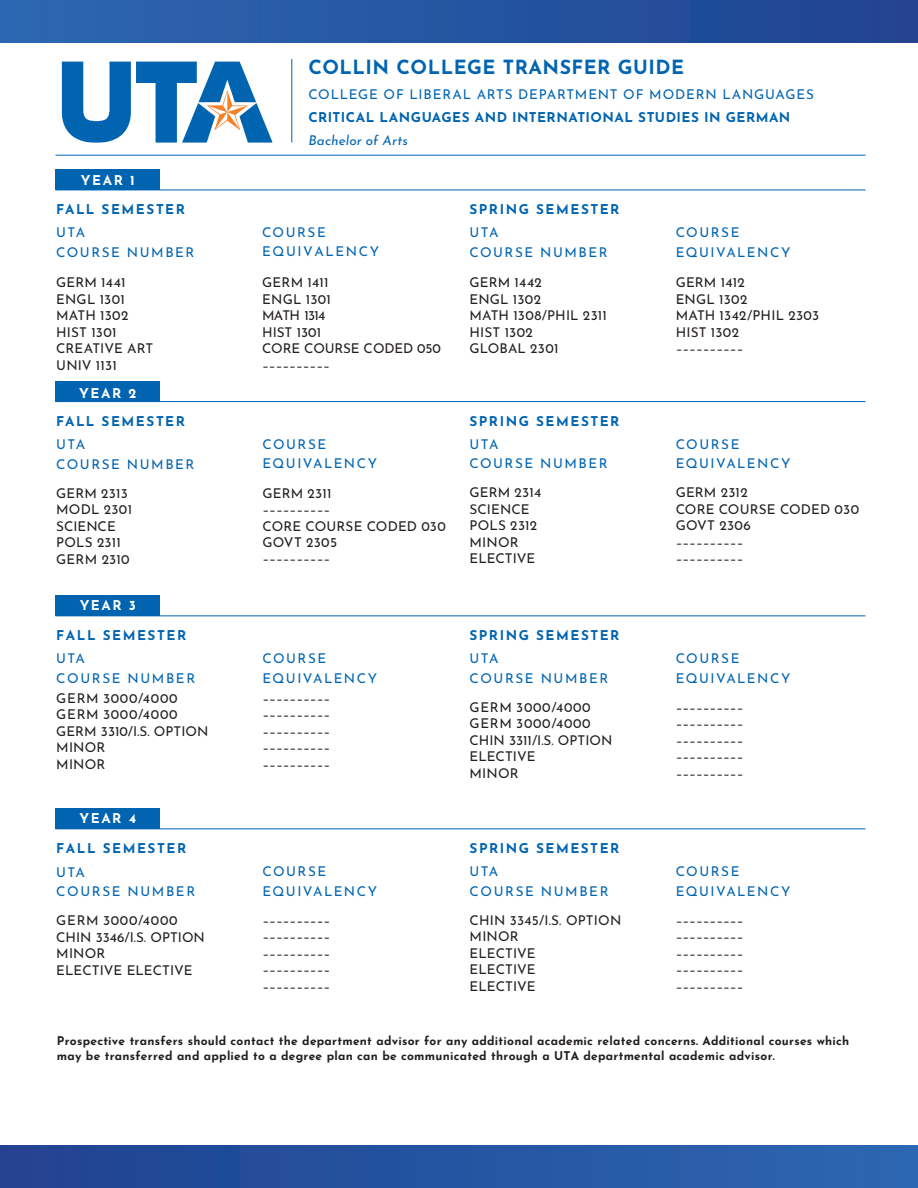
<style>
.page{position:relative;width:918px;height:1188px;background:#fff}
.page>*{position:absolute;margin:0;border:0;box-sizing:border-box;transform-origin:0 0}
.t1{font:700 19.5px "Josefin Sans";letter-spacing:.025em;color:#0064b1}
.t2{font:13.5px/16.5px "Josefin Sans";letter-spacing:.015em;color:#231f20}
.t3{font:13.5px/19.5px "Josefin Sans";letter-spacing:.115em;color:#0064b1}
.t4{font:700 13.5px/23.5px "Josefin Sans";letter-spacing:.11em;color:#0064b1}
.t5{font:700 13.5px/23px "Josefin Sans";letter-spacing:.035em;color:#0064b1}
.t6{font:13.5px/20px "Josefin Sans";letter-spacing:.115em;color:#231f20}
.t7{font:13.5px/16.5px "Josefin Sans";letter-spacing:.05em;color:#231f20}
.t8{font:700 13.5px "Josefin Sans";letter-spacing:.11em;color:#fff}
.t9{font:700 12px/14.4px "Josefin Sans";letter-spacing:.02em;color:#231f20}
.s1{font-style:inherit}
.s2{font-weight:400}
.s3{font-weight:400;font-style:italic}
.s4{color:#231f20}
.s5{color:#0064b1}
</style>
<div class="page">
<div style="left:56px;top:169px;width:104px;height:21px;background:#0064b1"></div>
<div style="left:56px;top:381px;width:104px;height:21px;background:#0064b1"></div>
<div style="left:56px;top:595px;width:104px;height:21px;background:#0064b1"></div>
<div style="left:56px;top:808px;width:104px;height:21px;background:#0064b1"></div>
<hr style="left:56px;top:155px;width:810px;height:1px;background:#0064b1">
<hr style="left:56px;top:190px;width:810px;height:1px;background:#0064b1">
<hr style="left:56px;top:401px;width:810px;height:1px;background:#0064b1">
<hr style="left:56px;top:615px;width:810px;height:1px;background:#0064b1">
<hr style="left:56px;top:828px;width:810px;height:1px;background:#0064b1">
<hr style="left:291px;top:59px;width:1px;height:84px;background:#0064b1">
<img style="left:61px;top:61px;width:212px;height:82px">
<div style="left:0;top:0;width:918px;height:42px;background:linear-gradient(to right,#2c67b1,#1f4390)"></div>
<div style="left:0;top:1146px;width:918px;height:42px;background:linear-gradient(to right,#204290,#2c67b1)"></div>
<p class="t8" style="left:81px;top:168px;width:55px">YEAR 1</p>
<p class="t1" style="left:308px;top:49px;width:377px"><span class="s1">COLLIN</span> COLLEGE TRANSFER GUIDE</p>
<p class="t5" style="left:308px;top:81px;width:507px"><span class="s2">COLLEGE OF LIBERAL ARTS DEPARTMENT OF MODERN LANGUAGES<br></span>CRITICAL LANGUAGES AND INTERNATIONAL STUDIES IN GERMAN<br><span class="s3">Bachelor of Arts</span></p>
<p class="t4" style="left:56px;top:195px;width:130px">FALL SEMESTER</p>
<p class="t4" style="left:469px;top:195px;width:152px">SPRING SEMESTER</p>
<p class="t3" style="left:56px;top:221px;width:31px">UTA</p>
<p class="t3" style="left:56px;top:241px;width:140px">COURSE NUMBER</p>
<p class="t2" style="left:56px;top:273px;width:71px">GERM 1441</p>
<p class="t2" style="left:56px;top:289px;width:70px">ENGL 1301</p>
<p class="t2" style="left:56px;top:306px;width:74px">MATH 1302</p>
<p class="t2" style="left:56px;top:322px;width:62px">HIST 1301</p>
<p class="t2" style="left:56px;top:339px;width:98px">CREATIVE ART</p>
<p class="t2" style="left:56px;top:355px;width:62px">UNIV 1131</p>
<p class="t8" style="left:79px;top:381px;width:59px">YEAR 2</p>
<p class="t4" style="left:56px;top:407px;width:130px">FALL SEMESTER<br><span class="s2">UTA</span></p>
<p class="t3" style="left:56px;top:448px;width:140px;line-height:29px">COURSE NUMBER<br><span class="s4">GERM 2313</span></p>
<p class="t2" style="left:56px;top:499px;width:77px">MODL 2301<br>SCIENCE<br>POLS 2311<br><span class="s1">GERM 2310</span></p>
<p class="t8" style="left:80px;top:594px;width:58px">YEAR 3</p>
<p class="t4" style="left:56px;top:621px;width:131px">FALL SEMESTER<br><span class="s2">UTA</span></p>
<p class="t6" style="left:56px;top:666px;width:140px"><span class="s5">COURSE NUMBER<br></span>GERM 3000/4000</p>
<p class="t7" style="left:56px;top:704px;width:154px">GERM 3000/4000<br>GERM 3310/<span class="s1">I.S. OPTION<br></span>MINOR<br>MINOR</p>
<p class="t8" style="left:79px;top:807px;width:58px">YEAR 4</p>
<p class="t4" style="left:56px;top:835px;width:131px">FALL SEMESTER<br><span class="s2">UTA</span></p>
<p class="t6" style="left:56px;top:875px;width:140px;line-height:29px"><span class="s5">COURSE NUMBER<br></span>GERM 3000/4000</p>
<p class="t2" style="left:56px;top:927px;width:150px">CHIN 3346/<span class="s1">I.S. OPTION<br></span>MINOR<br>ELECTIVE ELECTIVE</p>
<p class="t3" style="left:262px;top:221px;width:119px">COURSE<br>EQUIVALENCY</p>
<p class="t2" style="left:262px;top:272px;width:180px">GERM 1411<br>ENGL 1301<br>MATH 1314<br>HIST 1301<br><span class="s1">CORE COURSE CODED 050 </span>––––––––––</p>
<p class="t3" style="left:263px;top:433px;width:65px">COURSE</p>
<p class="t3" style="left:263px;top:452px;width:116px">EQUIVALENCY</p>
<p class="t2" style="left:263px;top:483px;width:71px">GERM 2311</p>
<p class="t2" style="left:263px;top:499px;width:69px">––––––––––</p>
<p class="t2" style="left:263px;top:516px;width:185px">CORE COURSE CODED 030</p>
<p class="t2" style="left:263px;top:532px;width:76px">GOVT 2305</p>
<p class="t2" style="left:263px;top:549px;width:69px">––––––––––</p>
<p class="t3" style="left:469px;top:221px;width:31px">UTA</p>
<p class="t3" style="left:469px;top:241px;width:140px">COURSE NUMBER</p>
<p class="t2" style="left:469px;top:273px;width:74px">GERM 1442</p>
<p class="t2" style="left:469px;top:289px;width:73px">ENGL 1302</p>
<p class="t2" style="left:469px;top:306px;width:139px">MATH 1308/PHIL 2311</p>
<p class="t2" style="left:469px;top:322px;width:65px">HIST 1302</p>
<p class="t2" style="left:469px;top:339px;width:91px">GLOBAL 2301</p>
<p class="t4" style="left:469px;top:407px;width:152px">SPRING SEMESTER</p>
<p class="t3" style="left:469px;top:433px;width:31px">UTA</p>
<p class="t3" style="left:469px;top:452px;width:140px">COURSE NUMBER</p>
<p class="t2" style="left:469px;top:483px;width:73px">GERM 2314</p>
<p class="t2" style="left:469px;top:499px;width:62px">SCIENCE</p>
<p class="t2" style="left:469px;top:516px;width:69px">POLS 2312</p>
<p class="t2" style="left:469px;top:532px;width:51px">MINOR</p>
<p class="t2" style="left:469px;top:549px;width:67px">ELECTIVE</p>
<p class="t3" style="left:263px;top:647px;width:65px">COURSE</p>
<p class="t3" style="left:263px;top:666px;width:116px">EQUIVALENCY</p>
<p class="t2" style="left:263px;top:688px;width:69px">––––––––––</p>
<p class="t2" style="left:263px;top:705px;width:69px">––––––––––</p>
<p class="t2" style="left:263px;top:721px;width:69px">––––––––––</p>
<p class="t2" style="left:263px;top:738px;width:69px">––––––––––</p>
<p class="t2" style="left:263px;top:754px;width:69px">––––––––––</p>
<p class="t3" style="left:263px;top:860px;width:65px">COURSE</p>
<p class="t3" style="left:263px;top:879px;width:116px">EQUIVALENCY</p>
<p class="t2" style="left:263px;top:910px;width:69px">––––––––––</p>
<p class="t2" style="left:263px;top:927px;width:69px">––––––––––</p>
<p class="t2" style="left:263px;top:943px;width:69px">––––––––––</p>
<p class="t2" style="left:263px;top:960px;width:69px">––––––––––</p>
<p class="t2" style="left:263px;top:976px;width:69px">––––––––––</p>
<p class="t4" style="left:469px;top:621px;width:152px">SPRING SEMESTER<br><span class="s2">UTA</span></p>
<p class="t6" style="left:469px;top:662px;width:140px;line-height:29.1px"><span class="s5">COURSE NUMBER<br></span>GERM 3000/4000</p>
<p class="t2" style="left:469px;top:714px;width:144px"><span class="s1">GERM</span> 3000/4000<br>CHIN 3311/<span class="s1">I.S. OPTION<br></span>ELECTIVE<br>MINOR</p>
<p class="t4" style="left:470px;top:835px;width:151px">SPRING SEMESTER<br><span class="s2">UTA</span></p>
<p class="t3" style="left:470px;top:875px;width:153px;line-height:29.1px">COURSE NUMBER<br><span class="s4">CHIN 3345/</span><span class="s4">I.S. OPTION</span></p>
<p class="t2" style="left:470px;top:927px;width:68px">MINOR<br>ELECTIVE<br>ELECTIVE<br><span class="s1">ELECTIVE</span></p>
<p class="t3" style="left:676px;top:221px;width:65px">COURSE</p>
<p class="t3" style="left:676px;top:241px;width:116px">EQUIVALENCY</p>
<p class="t2" style="left:676px;top:273px;width:71px">GERM 1412</p>
<p class="t2" style="left:676px;top:289px;width:73px">ENGL 1302</p>
<p class="t2" style="left:676px;top:306px;width:145px">MATH 1342/PHIL 2303</p>
<p class="t2" style="left:676px;top:322px;width:65px">HIST 1302</p>
<p class="t2" style="left:676px;top:339px;width:69px">––––––––––</p>
<p class="t3" style="left:676px;top:433px;width:65px">COURSE</p>
<p class="t3" style="left:676px;top:452px;width:116px">EQUIVALENCY</p>
<p class="t2" style="left:676px;top:483px;width:74px">GERM 2312</p>
<p class="t2" style="left:676px;top:499px;width:185px">CORE COURSE CODED 030</p>
<p class="t2" style="left:676px;top:516px;width:77px">GOVT 2306</p>
<p class="t2" style="left:676px;top:532px;width:69px">––––––––––</p>
<p class="t2" style="left:676px;top:549px;width:69px">––––––––––</p>
<p class="t3" style="left:676px;top:647px;width:65px">COURSE</p>
<p class="t3" style="left:676px;top:666px;width:116px">EQUIVALENCY</p>
<p class="t2" style="left:676px;top:697px;width:69px">––––––––––</p>
<p class="t2" style="left:676px;top:714px;width:69px">––––––––––</p>
<p class="t2" style="left:676px;top:730px;width:69px">––––––––––</p>
<p class="t2" style="left:676px;top:747px;width:69px">––––––––––</p>
<p class="t2" style="left:676px;top:763px;width:69px">––––––––––</p>
<p class="t3" style="left:676px;top:860px;width:116px">COURSE<br>EQUIVALENCY</p>
<p class="t2" style="left:676px;top:910px;width:69px;text-align:justify">–––––––––– –––––––––– –––––––––– –––––––––– <span class="s1">––––––––––</span></p>
<p class="t9" style="left:57px;top:1032px;width:794px">Prospective transfers should contact the department advisor for any additional academic related concerns. Additional courses which may be transferred and applied to a degree plan can be communicated through a UTA departmental academic advisor.</p>
</div>
